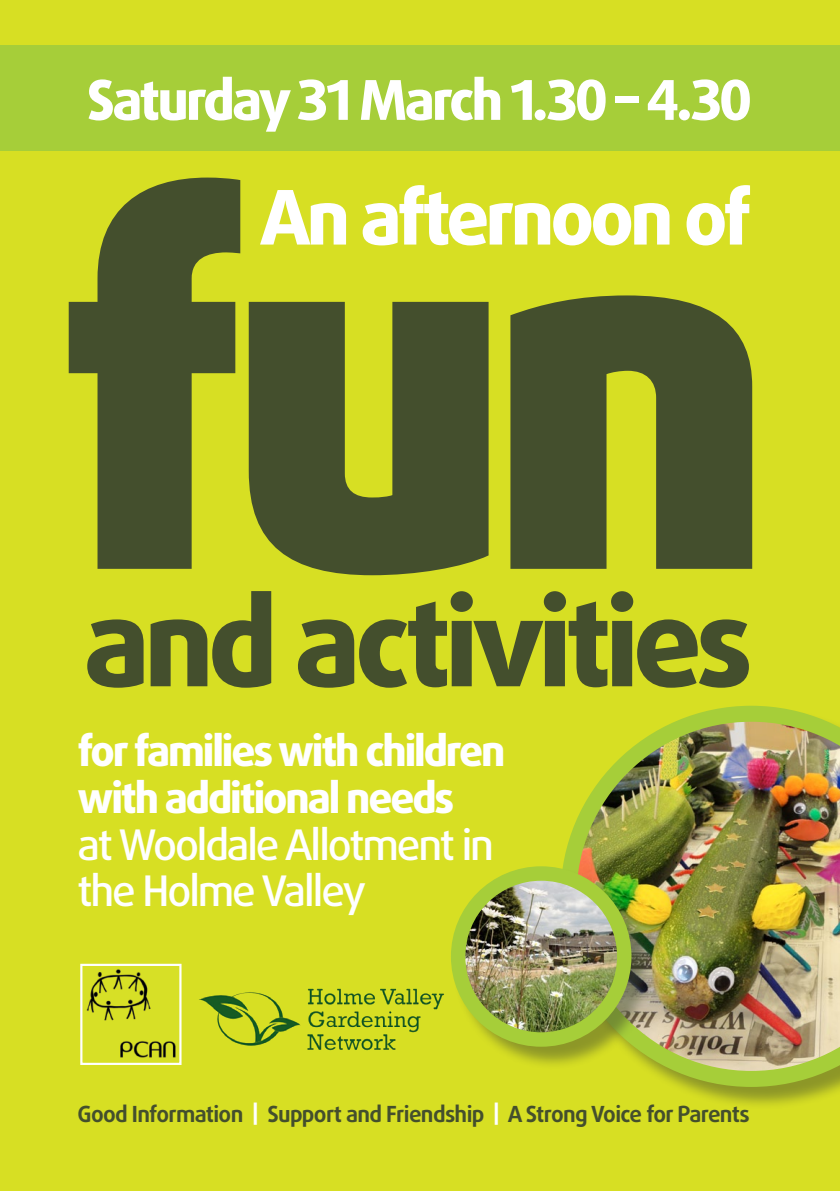
<style>
.page{position:relative;width:840px;height:1191px;background:#fff}
.page>*{position:absolute;margin:0;border:0;box-sizing:border-box;transform-origin:0 0}
.t1{font:900 495px "Daxline Pro";color:#444f2d}
.t2{font:800 121.2px "Daxline Pro";letter-spacing:-.05em;color:#444f2d}
.t3{font:800 75.4px "Daxline Pro";letter-spacing:-.05em;color:#fff}
.t4{font:800 55px "Daxline Pro";letter-spacing:-.05em;color:#fff}
.t5{font:800 42.2px/46.8px "Daxline Pro";letter-spacing:-.05em;color:#fff}
.t6{font:500 42.2px/46.8px "Daxline Pro";letter-spacing:-.05em;color:#fff}
.t7{font:700 22.2px "Daxline Pro";letter-spacing:-.03em;color:#444f2d}
.s1{color:#fff}
</style>
<div class="page">
<div style="left:0;top:0;width:839px;height:1191px;background:#d7df23"></div>
<div style="left:0;top:45px;width:839px;height:106px;background:#a6ce39"></div>
<div style="left:561px;top:707px;width:278px;height:402px;background:#444f2d;opacity:.5"></div>
<img style="left:561px;top:705px;width:278px;height:382px">
<div style="left:451px;top:867px;width:203px;height:202px;background:#444f2d;opacity:.5"></div>
<img style="left:458px;top:873px;width:166px;height:166px;border-radius:83px">
<div style="left:450px;top:866px;width:181px;height:180px;border:14px solid #a6ce39;border-radius:50%"></div>
<img style="left:86px;top:969px;width:90px;height:89px">
<div style="left:80px;top:963px;width:101px;height:102px;border:2px solid #fff"></div>
<svg style="left:199px;top:988px;width:245px;height:63px"></svg>
<h3 class="t4" style="left:87px;top:63px;width:666px">Saturday 31 March 1.30 – 4.30</h3>
<h1 class="t1" style="left:56px;top:61px;width:720px">fun</h1>
<h3 class="t3" style="left:260px;top:167px;width:493px">An afternoon of</h3>
<h2 class="t2" style="left:84px;top:562px;width:670px">and activities</h2>
<h3 class="t5" style="left:77px;top:727px;width:429px">for families with children with additional needs</h3>
<h3 class="t6" style="left:77px;top:821px;width:418px">at Wooldale Allotment in the Holme Valley</h3>
<p class="t7" style="left:77px;top:1099px;width:673px">Good Information <span class="s1">|</span> Support and Friendship <span class="s1">|</span> A Strong Voice for Parents</p>
</div>
